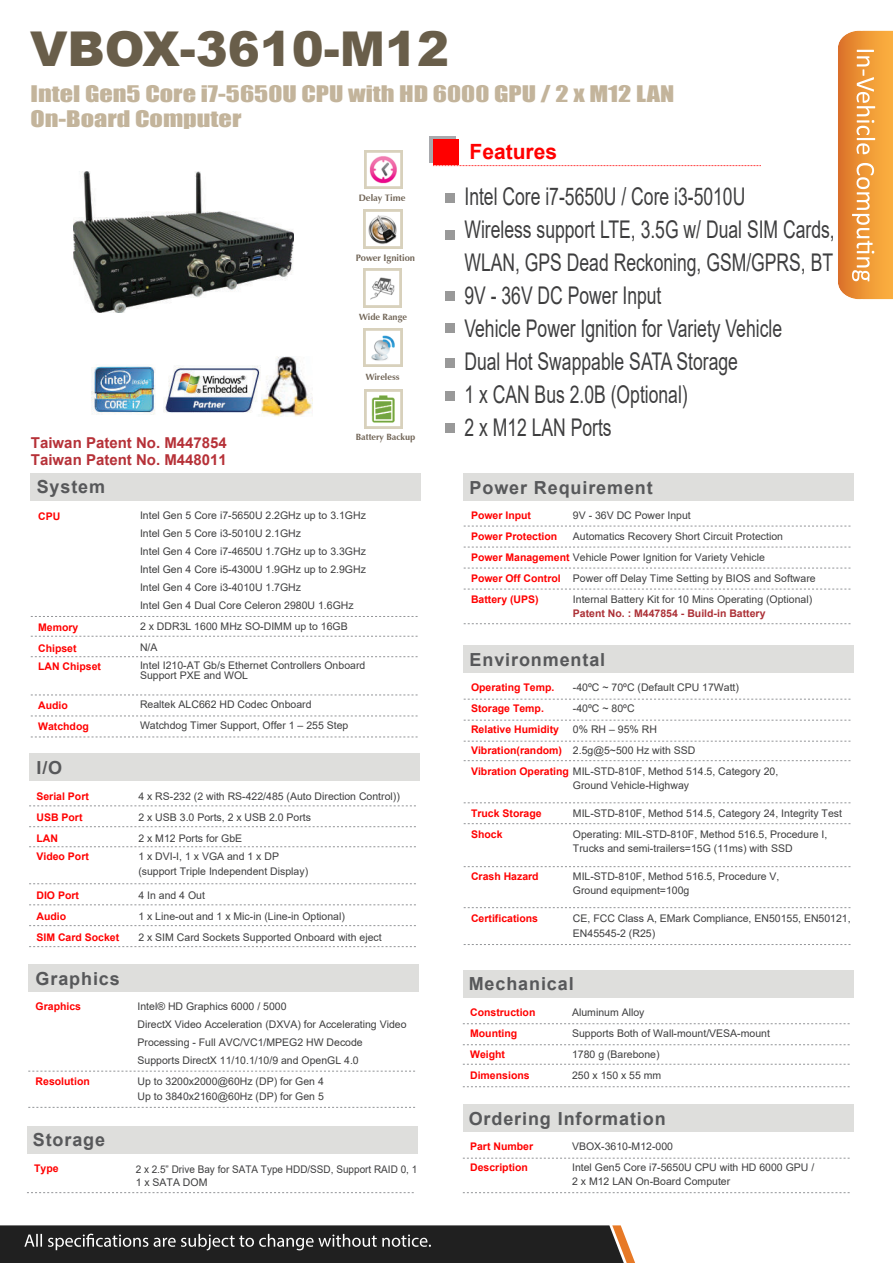
<style>
.page{position:relative;width:893px;height:1263px;background:#fff}
.page>*{position:absolute;margin:0;border:0;box-sizing:border-box;transform-origin:0 0}
.t1{font:900 48px "Arial";color:#695e4a}
.t2{font:24.3px/33px "Arial";color:#3e3e3f;scale:.72 1}
.t3{font:21px/25.2px "Impact";color:#c3b49b;scale:1.25 1}
.t4{font:700 21px "Arial";color:#f00}
.t5{font:700 18px "Arial";letter-spacing:.05em;color:#57585a}
.t6{font:700 15px "Arial";color:#b63138}
.t7{font:10.5px/21px "Arial";color:#3e3e3f}
.t8{font:700 10.5px/21px "Arial";color:#f00}
.t9{font:10.5px/13.5px "Arial";color:#3e3e3f;scale:.95 1}
.t10{font:700 10.5px "Arial";color:#ac3036}
.t11{font:700 9.3px "Zapf Humanist 601 BT";color:#716557}
.t12{font:700 9px "Zapf Humanist 601 BT";color:#716557}
.s1{font-weight:400;color:#3e3e3f}
</style>
<div class="page">
<svg style="left:0;top:1225px;width:635px;height:38px;background:#343332"></svg>
<svg style="left:838px;top:31px;width:55px;height:268px;background:#ee9e47"></svg>
<div style="left:31px;top:473px;width:390px;height:27px;background:#dededc"></div>
<div style="left:29px;top:754px;width:390px;height:27px;background:#dededc"></div>
<svg style="left:31px;top:616px;width:387px;height:1px"></svg>
<svg style="left:31px;top:695px;width:387px;height:1px"></svg>
<svg style="left:31px;top:716px;width:387px;height:1px"></svg>
<svg style="left:31px;top:737px;width:387px;height:1px"></svg>
<svg style="left:31px;top:656px;width:387px;height:1px"></svg>
<svg style="left:31px;top:636px;width:387px;height:1px"></svg>
<svg style="left:29px;top:925px;width:387px;height:1px"></svg>
<svg style="left:29px;top:846px;width:387px;height:1px"></svg>
<svg style="left:29px;top:904px;width:387px;height:1px"></svg>
<svg style="left:29px;top:946px;width:387px;height:1px"></svg>
<svg style="left:29px;top:883px;width:387px;height:1px"></svg>
<svg style="left:29px;top:826px;width:387px;height:1px"></svg>
<svg style="left:29px;top:805px;width:387px;height:1px"></svg>
<div style="left:28px;top:965px;width:390px;height:27px;background:#dededc"></div>
<svg style="left:28px;top:1071px;width:387px;height:1px"></svg>
<svg style="left:28px;top:1107px;width:387px;height:1px"></svg>
<div style="left:464px;top:473px;width:390px;height:27px;background:#dededc"></div>
<div style="left:463px;top:970px;width:390px;height:27px;background:#dededc"></div>
<div style="left:463px;top:1104px;width:390px;height:27px;background:#dededc"></div>
<svg style="left:463px;top:1044px;width:387px;height:1px"></svg>
<svg style="left:463px;top:1023px;width:387px;height:1px"></svg>
<svg style="left:463px;top:1064px;width:387px;height:1px"></svg>
<svg style="left:463px;top:1086px;width:387px;height:1px"></svg>
<svg style="left:463px;top:1158px;width:387px;height:1px"></svg>
<svg style="left:463px;top:1192px;width:387px;height:1px"></svg>
<div style="left:429px;top:136px;width:26px;height:27px;background:linear-gradient(to right,#a8a9ad,#a8a9ad)"></div>
<div style="left:433px;top:140px;width:25px;height:25px;background:#f00"></div>
<svg style="left:433px;top:165px;width:328px;height:1px"></svg>
<div style="left:446px;top:194px;width:9px;height:9px;background:#999"></div>
<div style="left:446px;top:230px;width:9px;height:9px;background:#999"></div>
<div style="left:446px;top:324px;width:9px;height:9px;background:#999"></div>
<div style="left:446px;top:358px;width:9px;height:9px;background:#999"></div>
<div style="left:446px;top:391px;width:9px;height:9px;background:#999"></div>
<div style="left:446px;top:424px;width:9px;height:9px;background:#999"></div>
<div style="left:446px;top:292px;width:9px;height:9px;background:#999"></div>
<div style="left:464px;top:645px;width:390px;height:27px;background:#dededc"></div>
<svg style="left:464px;top:720px;width:387px;height:1px"></svg>
<svg style="left:464px;top:699px;width:387px;height:1px"></svg>
<svg style="left:464px;top:741px;width:387px;height:1px"></svg>
<svg style="left:464px;top:760px;width:387px;height:1px"></svg>
<svg style="left:464px;top:866px;width:387px;height:1px"></svg>
<svg style="left:464px;top:907px;width:387px;height:1px"></svg>
<svg style="left:464px;top:823px;width:387px;height:1px"></svg>
<svg style="left:464px;top:802px;width:387px;height:1px"></svg>
<svg style="left:464px;top:547px;width:387px;height:1px"></svg>
<svg style="left:464px;top:526px;width:387px;height:1px"></svg>
<svg style="left:464px;top:568px;width:387px;height:1px"></svg>
<svg style="left:464px;top:589px;width:387px;height:1px"></svg>
<svg style="left:464px;top:623px;width:387px;height:1px"></svg>
<svg style="left:464px;top:944px;width:387px;height:1px"></svg>
<img style="left:363px;top:209px;width:40px;height:40px">
<img style="left:364px;top:269px;width:38px;height:38px">
<img style="left:364px;top:328px;width:38px;height:39px">
<img style="left:364px;top:390px;width:39px;height:38px">
<img style="left:364px;top:150px;width:38px;height:38px">
<img style="left:261px;top:357px;width:51px;height:60px">
<img style="left:164px;top:366px;width:97px;height:47px">
<div style="left:27px;top:1126px;width:390px;height:27px;background:#dededc"></div>
<svg style="left:27px;top:1192px;width:387px;height:1px"></svg>
<img style="left:91px;top:366px;width:64px;height:48px">
<img style="left:74px;top:171px;width:220px;height:142px">
<h1 class="t1" style="left:30px;top:22px;width:420px">VBOX-3610-M12</h1>
<h3 class="t3" style="left:31px;top:81px;width:517px">Intel Gen5 Core i7-5650U CPU with HD 6000 GPU / 2 x M12 LAN<br>On-Board Computer</h3>
<p class="t11" style="left:359px;top:194px;width:48px">Delay Time</p>
<p class="t11" style="left:356px;top:254px;width:61px">Power Ignition</p>
<p class="t12" style="left:359px;top:313px;width:49px">Wide Range</p>
<h3 class="t6" style="left:31px;top:437px;width:197px">Taiwan Patent No. M447854</h3>
<h3 class="t6" style="left:31px;top:454px;width:197px">Taiwan Patent No. M448011</h3>
<h3 class="t5" style="left:37px;top:480px;width:70px">System</h3>
<p class="t12" style="left:366px;top:373px;width:36px">Wireless</p>
<p class="t12" style="left:356px;top:433px;width:61px">Battery Backup</p>
<p class="t8" style="left:38px;top:506px;width:24px">CPU</p>
<p class="t8" style="left:38px;top:617px;width:42px">Memory<br>Chipset</p>
<p class="t8" style="left:38px;top:656px;width:64px">LAN Chipset</p>
<p class="t8" style="left:38px;top:695px;width:52px">Audio<br>Watchdog</p>
<h3 class="t5" style="left:36px;top:761px;width:27px">I/O</h3>
<p class="t8" style="left:36px;top:786px;width:54px">Serial Port<br>USB Port<br>LAN</p>
<p class="t8" style="left:36px;top:846px;width:54px">Video Port</p>
<p class="t8" style="left:36px;top:885px;width:84px">DIO Port<br>Audio<br>SIM Card Socket</p>
<h3 class="t5" style="left:36px;top:972px;width:86px">Graphics</h3>
<p class="t8" style="left:36px;top:997px;width:47px">Graphics</p>
<p class="t8" style="left:36px;top:1072px;width:56px">Resolution</p>
<p class="t7" style="left:140px;top:507px;width:227px;line-height:18px">Intel Gen 5 Core i7-5650U 2.2GHz up to 3.1GHz Intel Gen 5 Core i3-5010U 2.1GHz<br>Intel Gen 4 Core i7-4650U 1.7GHz up to 3.3GHz Intel Gen 4 Core i5-4300U 1.9GHz up to 2.9GHz Intel Gen 4 Core i3-4010U 1.7GHz<br>Intel Gen 4 Dual Core Celeron 2980U 1.6GHz</p>
<p class="t7" style="left:140px;top:617px;width:209px">2 x DDR3L 1600 MHz SO-DIMM up to 16GB<br>N/A</p>
<p class="t7" style="left:140px;top:661px;width:227px;line-height:10.5px">Intel I210-AT Gb/s Ethernet Controllers Onboard<br>Support PXE and WOL</p>
<p class="t7" style="left:140px;top:695px;width:210px">Realtek ALC662 HD Codec Onboard<br>Watchdog Timer Support, Offer 1 – 255 Step</p>
<p class="t7" style="left:138px;top:786px;width:263px">4 x RS-232 (2 with RS-422/485 (Auto Direction Control))<br>2 x USB 3.0 Ports, 2 x USB 2.0 Ports<br>2 x M12 Ports for GbE</p>
<p class="t7" style="left:138px;top:849px;width:171px;line-height:15px">1 x DVI-I, 1 x VGA and 1 x DP (support Triple Independent Display)</p>
<p class="t7" style="left:138px;top:885px;width:245px">4 In and 4 Out<br>1 x Line-out and 1 x Mic-in (Line-in Optional)<br>2 x SIM Card Sockets Supported Onboard with eject</p>
<p class="t7" style="left:138px;top:998px;width:271px;line-height:18px">Intel® HD Graphics 6000 / 5000<br>DirectX Video Acceleration (DXVA) for Accelerating Video Processing - Full AVC/VC1/MPEG2 HW Decode Supports DirectX 11/10.1/10/9 and OpenGL 4.0</p>
<p class="t7" style="left:138px;top:1075px;width:188px;line-height:15px">Up to 3200x2000@60Hz (DP) for Gen 4<br>Up to 3840x2160@60Hz (DP) for Gen 5</p>
<h3 class="t5" style="left:33px;top:1133px;width:74px">Storage</h3>
<p class="t8" style="left:34px;top:1159px;width:26px">Type</p>
<p class="t9" style="left:136px;top:1163px;width:298px">2 x 2.5” Drive Bay for SATA Type HDD/SSD, Support RAID 0, 1<br>1 x SATA DOM</p>
<h3 class="t4" style="left:470px;top:144px;width:89px">Features</h3>
<p class="t2" style="left:464px;top:182px;width:516px">Intel Core i7-5650U / Core i3-5010U<br>Wireless support LTE, 3.5G w/ Dual SIM Cards,<br>WLAN, GPS Dead Reckoning, GSM/GPRS, BT<br>9V - 36V DC Power Input<br>Vehicle Power Ignition for Variety Vehicle<br>Dual Hot Swappable SATA Storage<br>1 x CAN Bus 2.0B (Optional)<br>2 x M12 LAN Ports</p>
<h3 class="t5" style="left:470px;top:481px;width:185px">Power Requirement</h3>
<p class="t8" style="left:471px;top:506px;width:295px">Power Input<br>Power Protection<br>Power Management <span class="s1">Vehicle Power Ignition for Variety Vehicle<br></span>Power Off Control<br>Battery (UPS)</p>
<p class="t7" style="left:573px;top:506px;width:212px">9V - 36V DC Power Input<br>Automatics Recovery Short Circuit Protection</p>
<p class="t7" style="left:573px;top:569px;width:244px">Power off Delay Time Setting by BIOS and Software<br>Internal Battery Kit for 10 Mins Operating (Optional)</p>
<p class="t10" style="left:573px;top:609px;width:194px">Patent No. : M447854 - Build-in Battery</p>
<h3 class="t5" style="left:470px;top:653px;width:137px">Environmental</h3>
<p class="t8" style="left:471px;top:678px;width:309px">Operating Temp.<br>Storage Temp.<br>Relative Humidity<br>Vibration(random)<br>Vibration Operating <span class="s1">MIL-STD-810F, Method 514.5, Category 20,</span></p>
<p class="t8" style="left:471px;top:804px;width:72px">Truck Storage<br>Shock</p>
<p class="t8" style="left:471px;top:867px;width:69px">Crash Hazard</p>
<p class="t8" style="left:471px;top:909px;width:69px">Certifications</p>
<p class="t7" style="left:573px;top:678px;width:168px">-40ºC ~ 70ºC (Default CPU 17Watt) -40ºC ~ 80ºC<br>0% RH – 95% RH<br>2.5g@5~500 Hz with SSD</p>
<p class="t7" style="left:573px;top:776px;width:118px">Ground Vehicle-Highway</p>
<p class="t7" style="left:573px;top:804px;width:271px">MIL-STD-810F, Method 514.5, Category 24, Integrity Test<br>Operating: MIL-STD-810F, Method 516.5, Procedure I,</p>
<p class="t7" style="left:573px;top:839px;width:221px">Trucks and semi-trailers=15G (11ms) with SSD</p>
<p class="t7" style="left:573px;top:871px;width:208px;line-height:13.5px">MIL-STD-810F, Method 516.5, Procedure V,<br>Ground equipment=100g</p>
<p class="t7" style="left:573px;top:912px;width:279px;line-height:15px">CE, FCC Class A, EMark Compliance, EN50155, EN50121,<br>EN45545-2 (R25)</p>
<h3 class="t5" style="left:469px;top:977px;width:107px">Mechanical</h3>
<p class="t8" style="left:470px;top:1003px;width:67px">Construction<br>Mounting<br>Weight<br>Dimensions</p>
<p class="t7" style="left:572px;top:1003px;width:199px">Aluminum Alloy<br>Supports Both of Wall-mount/VESA-mount<br>1780 g (Barebone)<br>250 x 150 x 55 mm</p>
<h3 class="t5" style="left:469px;top:1112px;width:198px">Ordering Information</h3>
<p class="t8" style="left:470px;top:1137px;width:65px">Part Number<br>Description</p>
<p class="t7" style="left:572px;top:1137px;width:244px">VBOX-3610-M12-000<br>Intel Gen5 Core i7-5650U CPU with HD 6000 GPU /</p>
<p class="t7" style="left:572px;top:1172px;width:160px">2 x M12 LAN On-Board Computer</p>
</div>
